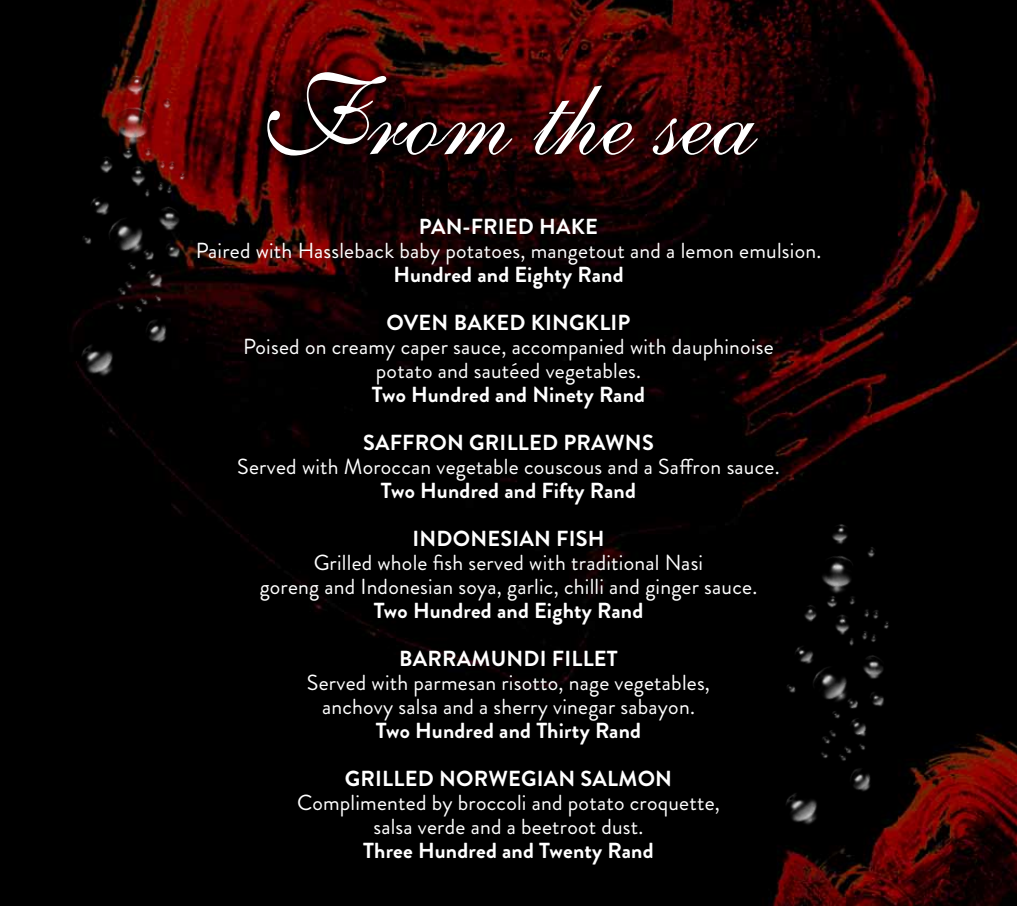
<style>
.page{position:relative;width:1017px;height:906px;background:#fff}
.page>*{position:absolute;margin:0;border:0;box-sizing:border-box;transform-origin:0 0}
.t1{font:112.5px "English 111 Presto BT";color:#fff}
.t2{font:21.75px/24px "Brandon Grotesque";letter-spacing:.01em;color:#fff;text-align:center}
.t3{font:700 21.75px "Brandon Grotesque";letter-spacing:.01em;color:#fff}
</style>
<div class="page">
<img style="left:0;top:0;width:1016px;height:906px">
<div style="left:262px;top:66px;width:506px;height:101px;background:#000;opacity:.75"></div>
<img style="left:0;top:34px;width:219px;height:489px">
<img style="left:695px;top:483px;width:227px;height:423px">
<h1 class="t1" style="left:260px;top:48px;width:498px">From the sea</h1>
<p class="t3" style="left:419px;top:212px;width:180px">PAN-FRIED HAKE</p>
<p class="t2" style="left:196px;top:239px;width:627px">Paired with Hassleback baby potatoes, mangetout and a lemon emulsion.</p>
<p class="t3" style="left:393px;top:259px;width:232px">H undred and Eighty Rand</p>
<p class="t3" style="left:386px;top:307px;width:243px">OVEN BAKED KINGKLIP</p>
<p class="t2" style="left:243px;top:335px;width:532px">Poised on creamy caper sauce, accompanied with dauphinoise potato and sautéed vegetables.</p>
<p class="t3" style="left:372px;top:379px;width:275px">Two H undred and Ninety Rand</p>
<p class="t3" style="left:363px;top:427px;width:292px">SAFFRON GRILLED PRAWNS</p>
<p class="t2" style="left:237px;top:455px;width:543px">Served with Moroccan vegetable couscous and a Saffron sauce.</p>
<p class="t3" style="left:381px;top:475px;width:256px">Two H undred and Fifty Rand</p>
<p class="t3" style="left:412px;top:523px;width:189px">INDONESIAN FISH</p>
<p class="t2" style="left:260px;top:551px;width:499px">Grilled whole fish served with traditional Nasi<br>goreng and Indonesian soya, garlic, chilli and ginger sauce.</p>
<p class="t3" style="left:373px;top:595px;width:271px">Two H undred and Eighty Rand</p>
<p class="t3" style="left:399px;top:643px;width:220px">BARRAMUNDI FILLET</p>
<p class="t2" style="left:307px;top:671px;width:404px">Served with parmesan risotto, nage vegetables, anchovy salsa and a sherry vinegar sabayon.</p>
<p class="t3" style="left:376px;top:715px;width:266px">Two H undred and Thirty Rand</p>
<p class="t3" style="left:345px;top:763px;width:279px">GRILLED NORWEGIAN SALMO</p>
<p class="t3" style="left:655px;top:763px;width:18px">N</p>
<p class="t2" style="left:297px;top:791px;width:424px">Complimented by broccoli and potato croquette, salsa verde and a beetroot dust.</p>
<p class="t3" style="left:363px;top:835px;width:292px">Three H undred and Twenty Rand</p>
</div>
